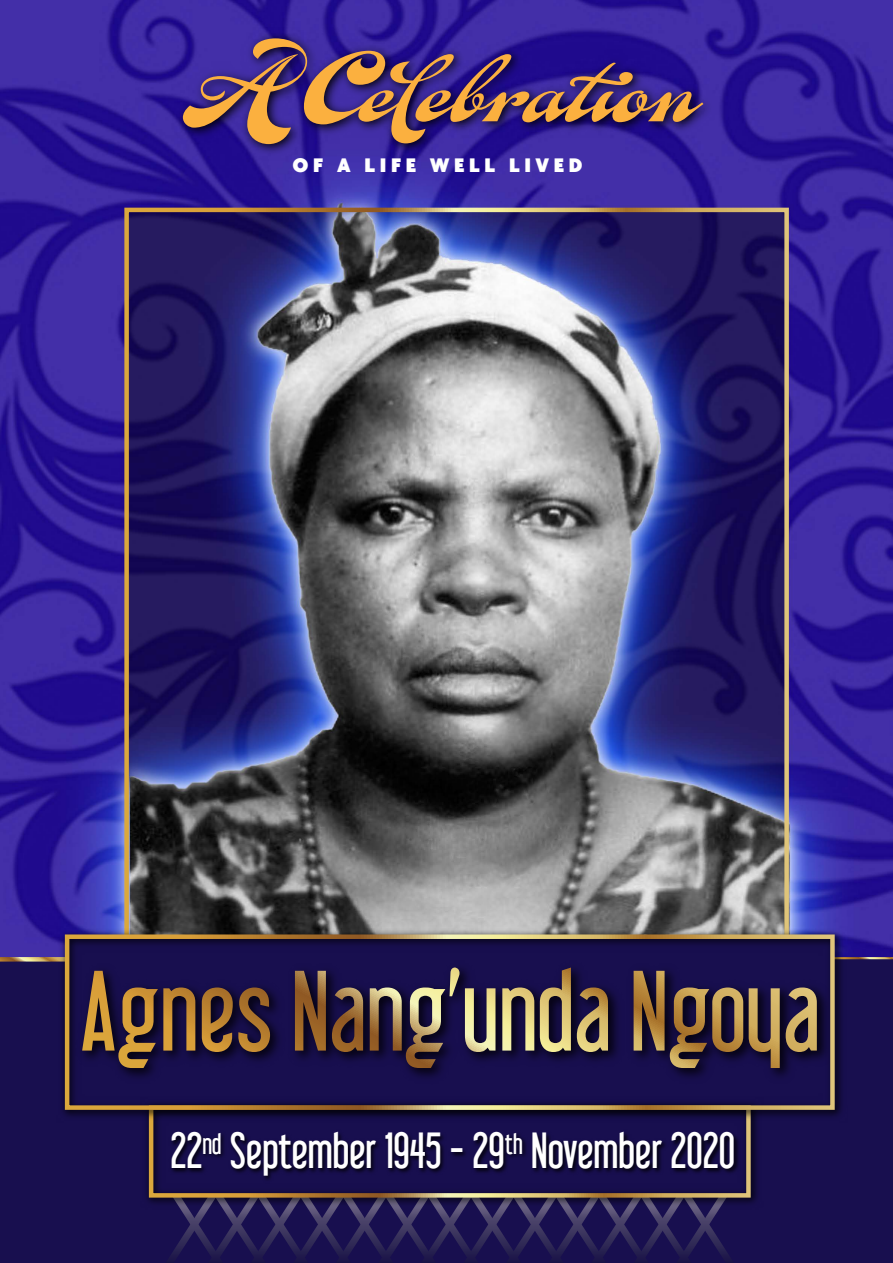
<style>
.page{position:relative;width:893px;height:1263px;background:#fff}
.page>*{position:absolute;margin:0;border:0;box-sizing:border-box;transform-origin:0 0}
.t1{font:89.55px "Fan Script";color:#fbb03f}
.t2{font:44.55px "Libel Suit";color:#fff}
.t3{font:900 21.15px "Agenda";letter-spacing:.22em;color:#fff}
</style>
<div class="page">
<img style="left:0;top:0;width:893px;height:937px">
<img style="left:172px;top:28px;width:561px;height:201px">
<div style="left:0;top:937px;width:893px;height:326px;background:#180f4f"></div>
<svg style="left:165px;top:1210px;width:569px;height:53px;background:#231a53"></svg>
<img style="left:141px;top:1122px;width:622px;height:88px">
<svg style="left:0;top:957px;width:57px;height:4px"></svg>
<img style="left:57px;top:926px;width:790px;height:196px">
<h1 class="t1" style="left:185px;top:38px;width:511px">A Celebraton</h1>
<p class="t3" style="left:292px;top:152px;width:292px">OF A LIFE WELL LIVED</p>
<p class="t2" style="left:170px;top:1124px;width:566px">22<sup>nd</sup> September 1945 - 29<sup>th</sup> November 2020</p>
</div>
